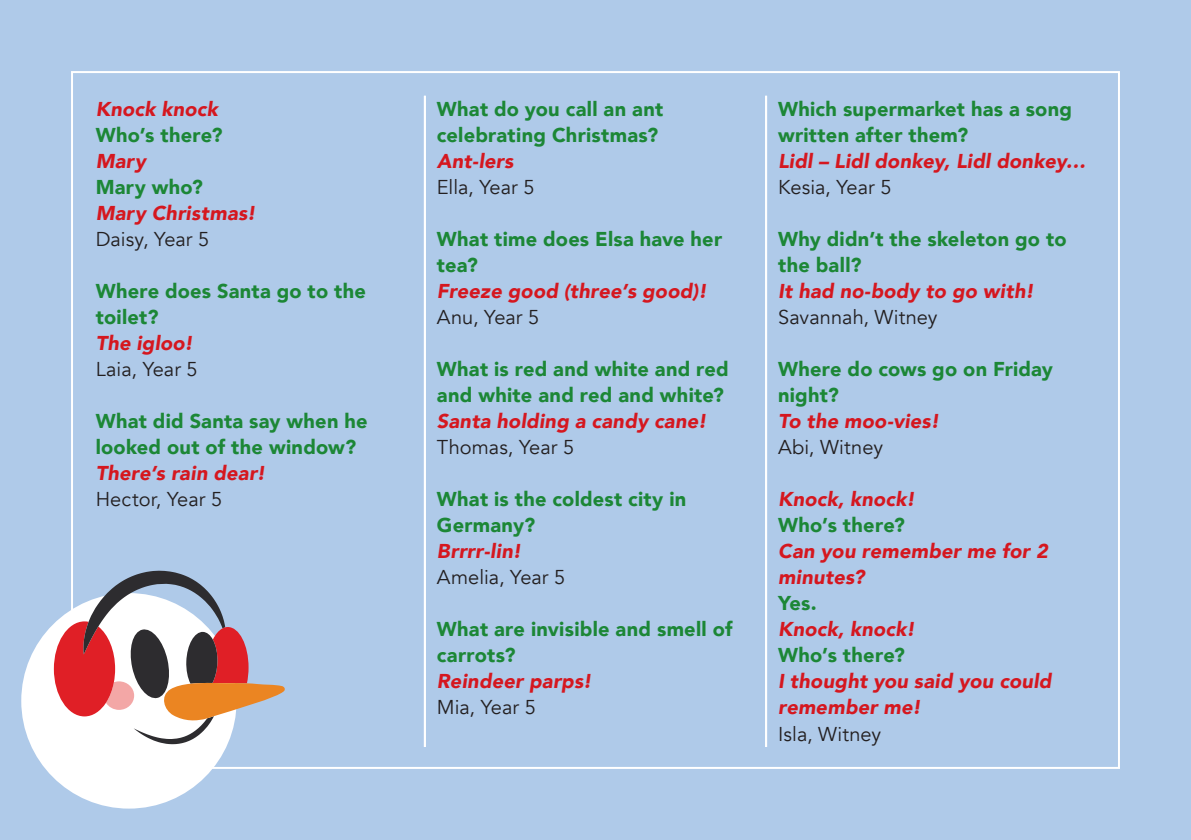
<style>
.page{position:relative;width:1191px;height:840px;background:#fff}
.page>*{position:absolute;margin:0;border:0;box-sizing:border-box;transform-origin:0 0}
.question{font:900 20px/26px "Avenir";letter-spacing:.015em;color:#1c8736}
.Answer{font:italic 900 20px/26px "Avenir";letter-spacing:.01em;color:#d5171f}
.Name{font:20px "Avenir";color:#231f20}
</style>
<div class="page">
<div style="left:0;top:0;width:1191px;height:839px;background:#afcae9"></div>
<hr style="left:424px;top:96px;width:2px;height:650px;background:#fff">
<hr style="left:765px;top:96px;width:2px;height:650px;background:#fff">
<div style="left:21px;top:592px;width:216px;height:216px;background:#fff;border-radius:50%"></div>
<svg style="left:54px;top:570px;width:231px;height:173px"></svg>
<p class="Answer" style="left:96px;top:96px;width:124px">Knock knock</p>
<p class="question" style="left:96px;top:121px;width:128px">Who’s there?</p>
<p class="Answer" style="left:96px;top:148px;width:52px">Mary</p>
<p class="question" style="left:96px;top:173px;width:109px">Mary who?</p>
<p class="Answer" style="left:96px;top:200px;width:162px">Mary Christmas!</p>
<p class="Name" style="left:96px;top:227px;width:115px">Daisy, Year 5</p>
<p class="question" style="left:96px;top:277px;width:272px">Where does Santa go to the toilet?</p>
<p class="Answer" style="left:96px;top:330px;width:99px">The igloo!</p>
<p class="Name" style="left:96px;top:357px;width:103px">Laia, Year 5</p>
<p class="question" style="left:96px;top:407px;width:273px">What did Santa say when he looked out of the window?</p>
<p class="Answer" style="left:96px;top:460px;width:171px">There’s rain dear!</p>
<p class="Name" style="left:96px;top:487px;width:128px">Hector, Year 5</p>
<p class="question" style="left:437px;top:95px;width:228px">What do you call an ant celebrating Christmas?</p>
<p class="Answer" style="left:437px;top:148px;width:78px">Ant-lers</p>
<p class="Name" style="left:437px;top:175px;width:99px">Ella, Year 5</p>
<p class="question" style="left:437px;top:225px;width:287px">What time does Elsa have her tea?</p>
<p class="Answer" style="left:437px;top:278px;width:271px">Freeze good (three’s good)!</p>
<p class="Name" style="left:437px;top:305px;width:104px">Anu, Year 5</p>
<p class="question" style="left:437px;top:355px;width:293px">What is red and white and red and white and red and white?</p>
<p class="Answer" style="left:437px;top:408px;width:271px">Santa holding a candy cane!</p>
<p class="Name" style="left:437px;top:435px;width:139px">Thomas, Year 5</p>
<p class="question" style="left:437px;top:485px;width:251px">What is the coldest city in<br>Germany?</p>
<p class="Answer" style="left:437px;top:538px;width:86px">Brrrr-lin!</p>
<p class="Name" style="left:437px;top:565px;width:130px">Amelia, Year 5</p>
<p class="question" style="left:437px;top:615px;width:297px">What are invisible and smell of carrots?</p>
<p class="Answer" style="left:437px;top:668px;width:156px">Reindeer parps!</p>
<p class="Name" style="left:437px;top:695px;width:100px">Mia, Year 5</p>
<p class="question" style="left:778px;top:95px;width:295px">Which supermarket has a song written after them?</p>
<p class="Answer" style="left:778px;top:148px;width:309px">Lidl – Lidl donkey, Lidl donkey…</p>
<p class="Name" style="left:778px;top:175px;width:115px">Kesia, Year 5</p>
<p class="question" style="left:778px;top:225px;width:290px">Why didn’t the skeleton go to the ball?</p>
<p class="Answer" style="left:778px;top:278px;width:257px">It had no-body to go with!</p>
<p class="Name" style="left:778px;top:305px;width:161px">Savannah, Witney</p>
<p class="question" style="left:778px;top:355px;width:276px">Where do cows go on Friday night?</p>
<p class="Answer" style="left:778px;top:408px;width:163px">To the moo-vies!</p>
<p class="Name" style="left:778px;top:435px;width:106px">Abi, Witney</p>
<p class="Answer" style="left:778px;top:486px;width:138px">Knock, knock!</p>
<p class="question" style="left:778px;top:511px;width:128px">Who’s there?</p>
<p class="Answer" style="left:778px;top:538px;width:271px">Can you remember me for 2 minutes?</p>
<p class="question" style="left:778px;top:589px;width:40px">Yes.</p>
<p class="Answer" style="left:778px;top:616px;width:138px">Knock, knock!</p>
<p class="question" style="left:778px;top:641px;width:128px">Who’s there?</p>
<p class="Answer" style="left:778px;top:668px;width:275px">I thought you said you could remember me!</p>
<p class="Name" style="left:778px;top:721px;width:105px">Isla, Witney</p>
</div>
